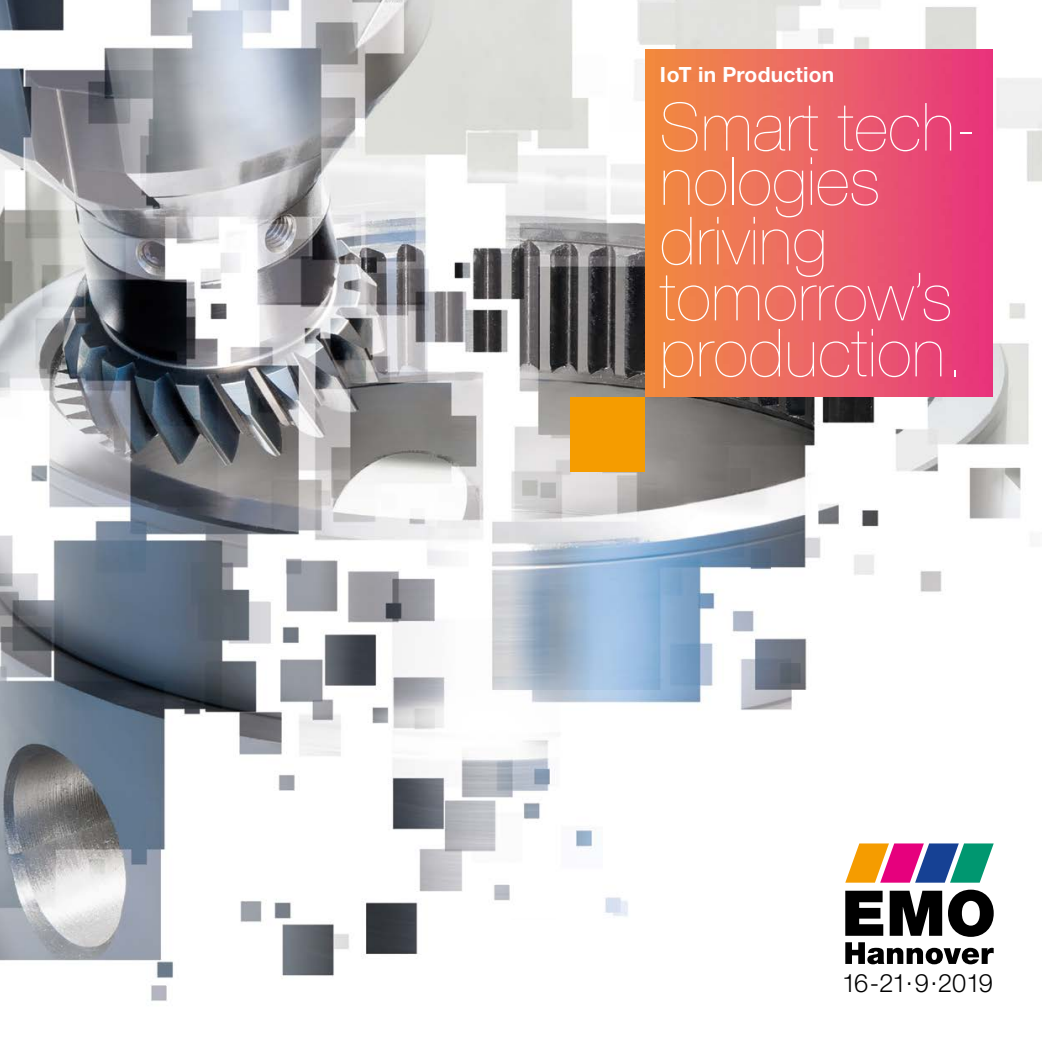
<style>
.page{position:relative;width:1042px;height:1042px;background:#fff}
.page>*{position:absolute;margin:0;border:0;box-sizing:border-box;transform-origin:0 0}
.t1{font:200 66.5px/56.5px "Helvetica Neue";letter-spacing:.005em;color:#fff}
.t2{font:300 25.38px "Helvetica Neue";letter-spacing:-.04em;color:#000}
.t3{font:700 21px "Helvetica Neue";letter-spacing:.01em;color:#fff}
</style>
<div class="page">
<img style="left:0;top:0;width:1042px;height:1001px">
<div style="left:803px;top:791px;width:239px;height:251px;background:#fff"></div>
<div style="left:902px;top:669px;width:140px;height:352px;background:#fff"></div>
<div style="left:636px;top:735px;width:243px;height:307px;background:#fff"></div>
<div style="left:832px;top:628px;width:96px;height:116px;background:#fff"></div>
<div style="left:965px;top:548px;width:77px;height:117px;background:#fff"></div>
<div style="left:486px;top:920px;width:194px;height:122px;background:#fff"></div>
<div style="left:570px;top:397px;width:75px;height:74px;background:#f59c00"></div>
<svg style="left:845px;top:843px;width:148px;height:39px"></svg>
<svg style="left:845px;top:889px;width:148px;height:75px"></svg>
<img style="left:645px;top:50px;width:347px;height:347px">
<p class="t3" style="left:660px;top:62px;width:176px">IoT in Production</p>
<p class="t1" style="left:660px;top:98px;width:319px">Smart tech&shy;nologies driving tomorrow’s production.</p>
<p class="t2" style="left:842px;top:968px;width:152px">16-21.9.2019</p>
</div>
